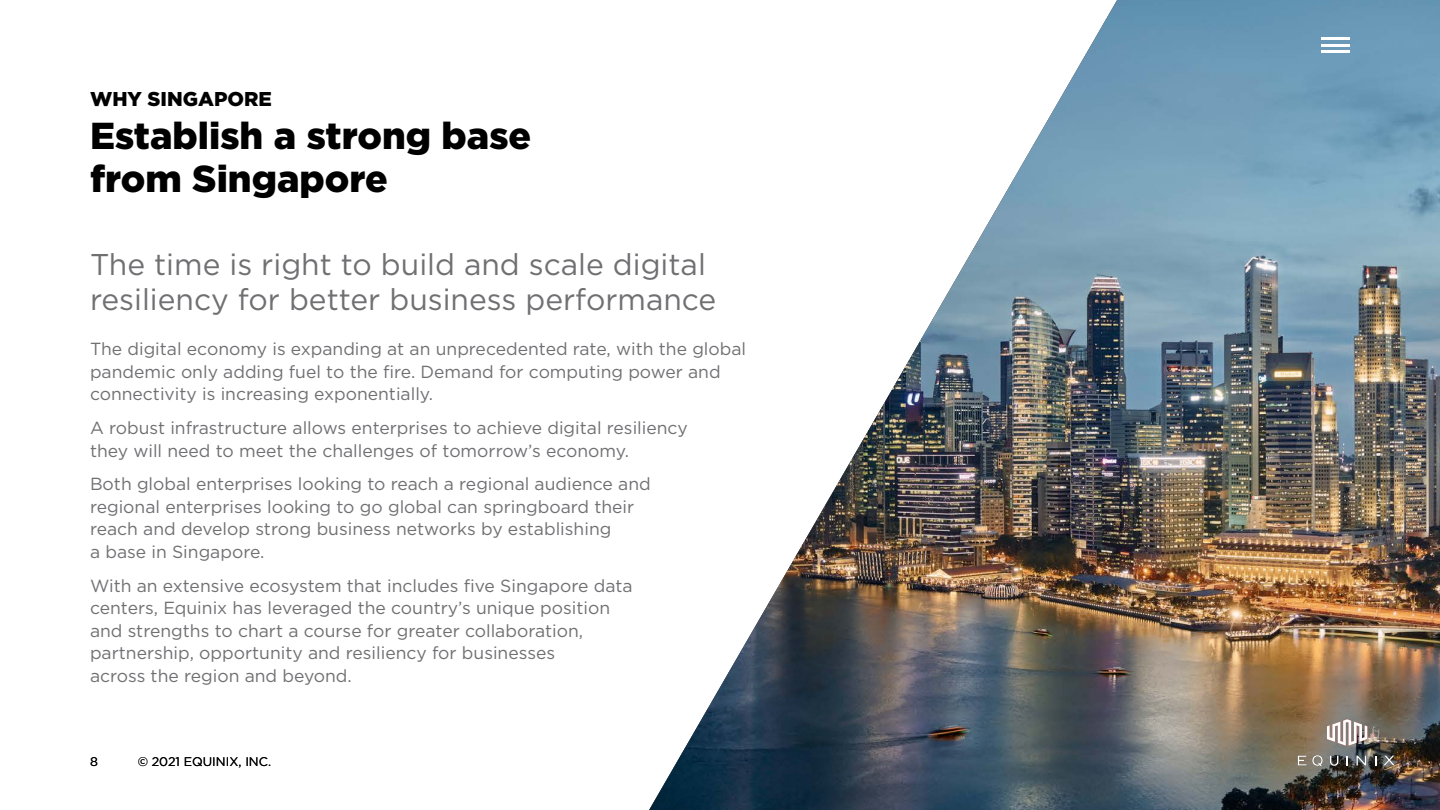
<style>
.page{position:relative;width:1440px;height:810px;background:#fff}
.page>*{position:absolute;margin:0;border:0;box-sizing:border-box;transform-origin:0 0}
.t1{font:900 37.5px/42.5px "Gotham";color:#000}
.t2{font:30px/35px "Gotham";color:#707073}
.t3{font:900 20px "Gotham";color:#000}
.t4{font:17.5px/22.5px "Gotham";color:#707073}
.t5{font:12.5px "Gotham";color:#000}
</style>
<div class="page">
<img style="left:649px;top:0;width:791px;height:810px">
<svg style="left:1330px;top:756px;width:8px;height:10px"></svg>
<svg style="left:1346px;top:756px;width:2px;height:10px"></svg>
<svg style="left:1356px;top:756px;width:10px;height:10px"></svg>
<svg style="left:1383px;top:756px;width:12px;height:10px"></svg>
<svg style="left:1298px;top:755px;width:25px;height:11px"></svg>
<svg style="left:1327px;top:719px;width:48px;height:27px"></svg>
<hr style="left:1321px;top:38px;width:29px;height:2px;background:#fff">
<hr style="left:1321px;top:44px;width:29px;height:2px;background:#fff">
<hr style="left:1321px;top:51px;width:29px;height:2px;background:#fff">
<p class="t3" style="left:90px;top:85px;width:183px">WHY SINGAPORE</p>
<h1 class="t1" style="left:90px;top:114px;width:443px">Establish a strong base from Singapore</h1>
<h2 class="t2" style="left:90px;top:247px;width:628px">The time is right to build and scale digital resiliency for better business performance</h2>
<p class="t4" style="left:90px;top:338px;width:658px">The digital economy is expanding at an unprecedented rate, with the global pandemic only adding fuel to the fire. Demand for computing power and connectivity is increasing exponentially.</p>
<p class="t4" style="left:90px;top:416px;width:599px">A robust infrastructure allows enterprises to achieve digital resiliency they will need to meet the challenges of tomorrow’s economy.</p>
<p class="t4" style="left:90px;top:473px;width:562px">Both global enterprises looking to reach a regional audience and regional enterprises looking to go global can springboard their reach and develop strong business networks by establishing<br>a base in Singapore.</p>
<p class="t4" style="left:90px;top:574px;width:544px">With an extensive ecosystem that includes five Singapore data centers, Equinix has leveraged the country’s unique position and strengths to chart a course for greater collaboration, partnership, opportunity and resiliency for businesses<br>across the region and beyond.</p>
<p class="t5" style="left:90px;top:754px;width:9px">8</p>
<p class="t5" style="left:138px;top:754px;width:135px">© 2021 EQUINIX, INC.</p>
</div>
